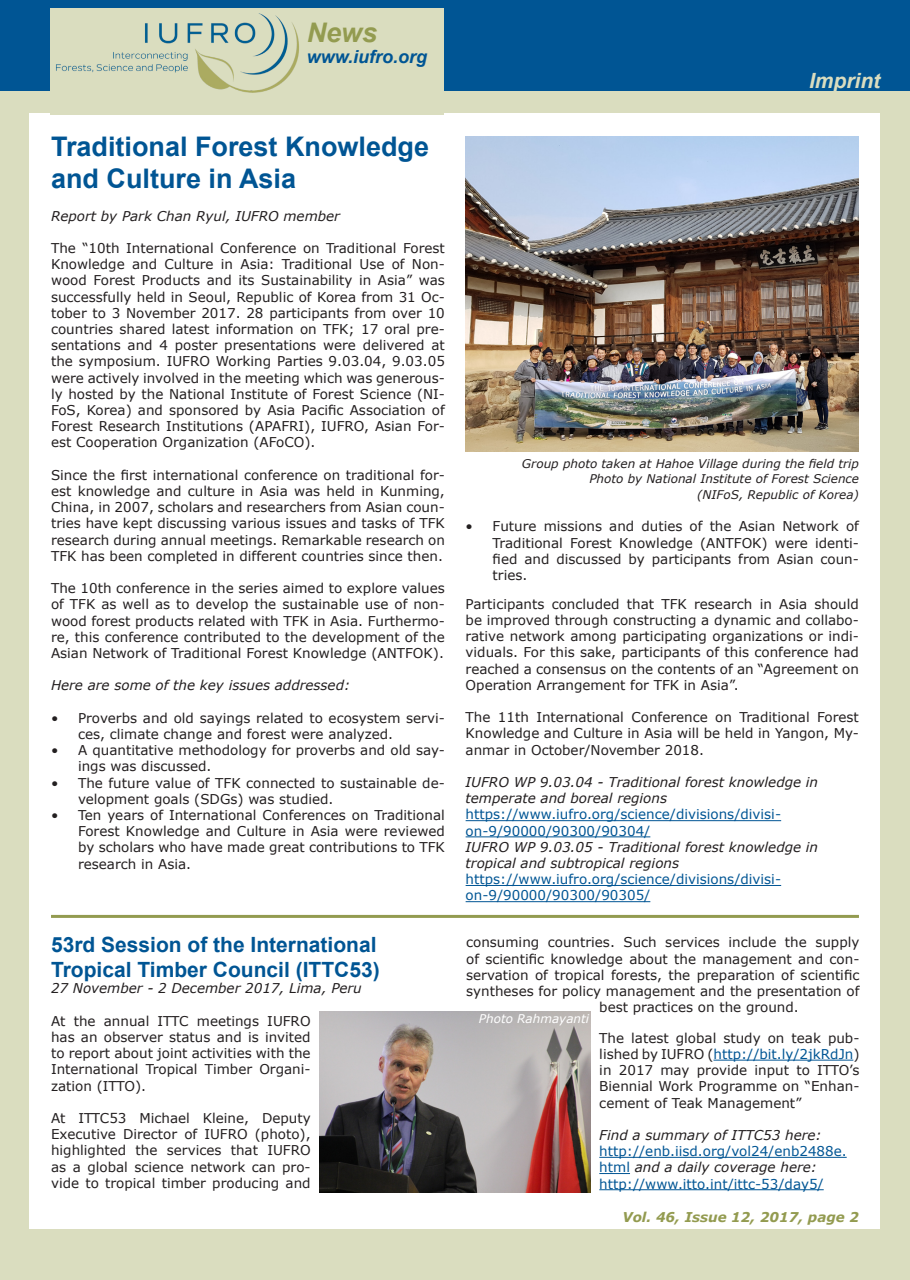
<style>
.page{position:relative;width:910px;height:1280px;background:#fff}
.page>*{position:absolute;margin:0;border:0;box-sizing:border-box;transform-origin:0 0}
.t1{font:700 27px/32.4px "Arial";color:#005594}
.t2{font:italic 700 27px "Arial";color:#939b50}
.t3{font:700 21px "Arial";color:#005594}
.t4{font:italic 700 21px "Arial";color:#daddbf}
.t5{font:italic 700 18px "Arial";color:#005594}
.t6{font:13.5px/16.2px "Verdana";color:#231f20;text-align:justify}
.t7{font:italic 13.5px "Verdana";color:#231f20}
.t8{font:13.5px/16.2px "Verdana";color:#005594}
.t9{font:italic 700 13.5px "Verdana";color:#939b50}
.t10{font:italic 12px "Verdana";color:#231f20}
.t11{font:italic 12px "Verdana";color:#fff}
.s1{color:#005594}
.s2{font-style:italic;color:#231f20}
</style>
<div class="page">
<div style="left:0;top:0;width:910px;height:91px;background:#005594"></div>
<div style="left:0;top:91px;width:910px;height:1189px;background:#daddbf"></div>
<div style="left:30px;top:113px;width:850px;height:1116px;background:#fff"></div>
<div style="left:50px;top:9px;width:394px;height:106px;background:#daddbf"></div>
<img style="left:56px;top:13px;width:243px;height:79px">
<img style="left:466px;top:136px;width:393px;height:316px">
<hr style="left:466px;top:820px;width:315px;height:1px;background:#005594">
<hr style="left:466px;top:836px;width:184px;height:1px;background:#005594">
<hr style="left:466px;top:885px;width:315px;height:1px;background:#005594">
<hr style="left:466px;top:901px;width:184px;height:1px;background:#005594">
<hr style="left:51px;top:915px;width:808px;height:3px;background:#939b50">
<hr style="left:713px;top:1060px;width:140px;height:1px;background:#005594">
<hr style="left:599px;top:1157px;width:248px;height:1px;background:#005594">
<hr style="left:599px;top:1173px;width:31px;height:1px;background:#005594">
<hr style="left:599px;top:1189px;width:225px;height:1px;background:#005594">
<img style="left:319px;top:1011px;width:272px;height:181px">
<p class="t2" style="left:307px;top:14px;width:72px">News</p>
<p class="t5" style="left:307px;top:45px;width:122px">www.iufro.org</p>
<p class="t1" style="left:51px;top:131px;width:380px">Traditional Forest Knowledge and Culture in Asia</p>
<p class="t7" style="left:51px;top:206px;width:290px">Report by Park Chan Ryul, IUFRO member</p>
<p class="t6" style="left:51px;top:240px;width:395px">The “10th International Conference on Traditional Forest Knowledge and Culture in Asia: Traditional Use of Non&shy;wood Forest Products and its Sustainability in Asia” was successfully held in Seoul, Republic of Korea from 31 Oc&shy;tober to 3 November 2017. 28 participants from over 10 countries shared latest information on TFK; 17 oral pre&shy;sentations and 4 poster presentations were delivered at the symposium. IUFRO Working Parties 9.03.04, 9.03.05 were actively involved in the meeting which was generous&shy;ly hosted by the National Institute of Forest Science (NI-FoS, Korea) and sponsored by Asia Pacific Association of Forest Research Institutions (APAFRI), IUFRO, Asian For&shy;est Cooperation Organization (AFoCO).</p>
<p class="t6" style="left:51px;top:467px;width:395px">Since the first international conference on traditional for&shy;est knowledge and culture in Asia was held in Kunming, China, in 2007, scholars and researchers from Asian coun&shy;tries have kept discussing various issues and tasks of TFK research during annual meetings. Remarkable research on TFK has been completed in different countries since then.</p>
<p class="t6" style="left:51px;top:580px;width:395px">The 10th conference in the series aimed to explore values of TFK as well as to develop the sustainable use of non&shy;wood forest products related with TFK in Asia. Furthermo&shy;re, this conference contributed to the development of the Asian Network of Traditional Forest Knowledge (ANTFOK).</p>
<p class="t7" style="left:51px;top:676px;width:301px">Here are some of the key issues addressed:</p>
<p class="t6" style="left:78px;top:710px;width:368px;text-indent:-27px">• Proverbs and old sayings related to ecosystem servi&shy;ces, climate change and forest were analyzed.</p>
<p class="t6" style="left:78px;top:742px;width:368px;text-indent:-27px">• A quantitative methodology for proverbs and old say&shy;ings was discussed.</p>
<p class="t6" style="left:78px;top:774px;width:368px;text-indent:-27px">• The future value of TFK connected to sustainable de&shy;velopment goals (SDGs) was studied.</p>
<p class="t6" style="left:78px;top:807px;width:368px;text-indent:-27px">• Ten years of International Conferences on Traditional Forest Knowledge and Culture in Asia were reviewed by scholars who have made great contributions to TFK research in Asia.</p>
<p class="t3" style="left:51px;top:930px;width:327px">53rd Session of the International</p>
<p class="t3" style="left:51px;top:956px;width:330px">Tropical Timber Council (ITTC53)</p>
<p class="t7" style="left:51px;top:979px;width:312px">27 November - 2 December 2017, Lima, Peru</p>
<p class="t6" style="left:51px;top:1012px;width:261px">At the annual ITTC meetings IUFRO has an observer status and is invited to report about joint activities with the International Tropical Timber Organi&shy;zation (ITTO).</p>
<p class="t6" style="left:51px;top:1110px;width:261px">At ITTC53 Michael Kleine, Deputy Executive Director of IUFRO (photo), highlighted the services that IUFRO as a global science network can pro&shy;vide to tropical timber producing and</p>
<p class="t4" style="left:809px;top:66px;width:73px">Imprint</p>
<p class="t10" style="left:522px;top:456px;width:339px">Group photo taken at Hahoe Village during the field trip</p>
<p class="t10" style="left:589px;top:470px;width:271px">Photo by National Institute of Forest Science</p>
<p class="t10" style="left:697px;top:486px;width:163px">(NIFoS, Republic of Korea)</p>
<p class="t6" style="left:493px;top:518px;width:368px;text-indent:-27px">• Future missions and duties of the Asian Network of Traditional Forest Knowledge (ANTFOK) were identi&shy;fied and discussed by participants from Asian coun&shy;tries.</p>
<p class="t6" style="left:466px;top:596px;width:395px">Participants concluded that TFK research in Asia should be improved through constructing a dynamic and collabo&shy;rative network among participating organizations or indi&shy;viduals. For this sake, participants of this conference had reached a consensus on the contents of an “Agreement on Operation Arrangement for TFK in Asia”.</p>
<p class="t6" style="left:466px;top:709px;width:395px">The 11th International Conference on Traditional Forest Knowledge and Culture in Asia will be held in Yangon, My&shy;anmar in October/November 2018.</p>
<p class="t7" style="left:466px;top:773px;width:354px">IUFRO WP 9.03.04 - Traditional forest knowledge in</p>
<p class="t7" style="left:466px;top:789px;width:203px">temperate and boreal regions</p>
<p class="t8" style="left:466px;top:806px;width:317px">https://www.iufro.org/science/divisions/divisi&shy;on-9/90000/90300/90304/</p>
<p class="t7" style="left:466px;top:838px;width:354px">IUFRO WP 9.03.05 - Traditional forest knowledge in</p>
<p class="t7" style="left:466px;top:854px;width:215px">tropical and subtropical regions</p>
<p class="t8" style="left:466px;top:871px;width:317px">https://www.iufro.org/science/divisions/divisi&shy;on-9/90000/90300/90305/</p>
<p class="t6" style="left:466px;top:934px;width:395px">consuming countries. Such services include the supply</p>
<p class="t6" style="left:466px;top:950px;width:395px">of scientific knowledge about the management and con-</p>
<p class="t6" style="left:466px;top:966px;width:395px">servation of tropical forests, the preparation of scientific</p>
<p class="t6" style="left:466px;top:983px;width:395px">syntheses for policy management and the presentation of</p>
<p class="t6" style="left:599px;top:999px;width:201px">best practices on the ground.</p>
<p class="t6" style="left:599px;top:1029px;width:262px">The latest global study on teak pub&shy;lished by IUFRO (<span class="s1">http://bit.ly/2jkRdJn</span>) in 2017 may provide input to ITTO’s Biennial Work Programme on “Enhan&shy;cement of Teak Management”</p>
<p class="t7" style="left:599px;top:1126px;width:224px">Find a summary of ITTC53 here:</p>
<p class="t8" style="left:599px;top:1143px;width:249px">http://enb.iisd.org/vol24/enb2488e. html <span class="s2">and a daily coverage here:</span></p>
<p class="t8" style="left:599px;top:1175px;width:226px">http://www.itto.int/ittc-53/day5/</p>
<p class="t11" style="left:479px;top:1011px;width:112px">Photo Rahmayanti</p>
<p class="t9" style="left:622px;top:1207px;width:238px">Vol. 46, Issue 12, 2017, page 2</p>
</div>
